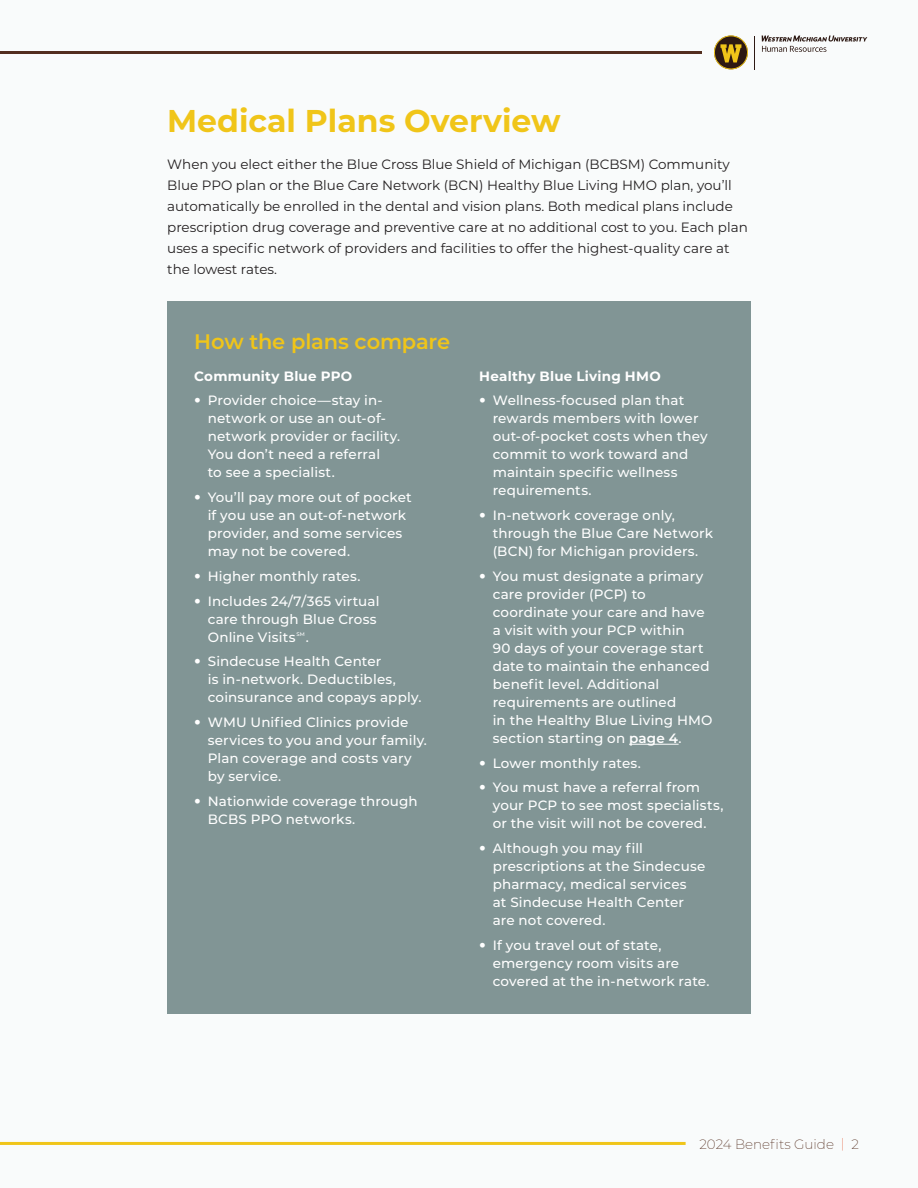
<style>
.page{position:relative;width:918px;height:1188px;background:#fff}
.page>*{position:absolute;margin:0;border:0;box-sizing:border-box;transform-origin:0 0}
.t1{font:700 31.5px "Montserrat";color:#f0c519}
.t2{font:600 21px "Montserrat";letter-spacing:-.01em;color:#f0c519}
.t3{font:500 13.5px/18px "Montserrat";letter-spacing:.01em;color:#fff}
.t4{font:13.5px/21px "Montserrat";color:#231f20}
.t5{font:700 13.5px "Montserrat";letter-spacing:.015em;color:#fff}
.t6{font:200 13.5px "Montserrat";color:#532e1f}
.t7{font:500 5.25px "Montserrat";color:#fff}
.s1{font-family:"Helvetica Neue LT Std";font-weight:400;font-stretch:condensed}
.s2{font-weight:600}
.s3{color:#e66949}
</style>
<div class="page">
<div style="left:0;top:0;width:917px;height:1188px;background:#f9fbfb"></div>
<hr style="left:755px;top:36px;width:1px;height:34px;background:#2d1913">
<svg style="left:714px;top:35px;width:34px;height:34px"></svg>
<svg style="left:762px;top:36px;width:105px;height:16px"></svg>
<hr style="left:0;top:1142px;width:686px;height:3px;background:#f0c519">
<hr style="left:0;top:51px;width:702px;height:3px;background:#532e1f">
<div style="left:167px;top:302px;width:584px;height:712px;background:#819595"></div>
<hr style="left:629px;top:744px;width:50px;height:1px;background:#fff">
<h1 class="t1" style="left:167px;top:98px;width:395px">Medical Plans Overview</h1>
<p class="t4" style="left:167px;top:153px;width:582px">When you elect either the Blue Cross Blue Shield of Michigan (BCBSM) Community Blue PPO plan or the Blue Care Network (BCN) Healthy Blue Living HMO plan, you’ll automatically be enrolled in the dental and vision plans. Both medical plans include prescription drug coverage and preventive care at no additional cost to you. Each plan uses a specific network of providers and facilities to offer the highest-quality care at the lowest rates.</p>
<h2 class="t2" style="left:194px;top:327px;width:257px">How the plans compare</h2>
<p class="t5" style="left:194px;top:366px;width:159px">Community Blue PPO</p>
<p class="t3" style="left:208px;top:391px;width:194px;text-indent:-14px"><span class="s1">•</span> Provider choice—stay in&shy;network or use an out-of&shy;network provider or facility.<br>You don’t need a referral<br>to see a specialist.</p>
<p class="t3" style="left:208px;top:488px;width:206px;text-indent:-14px"><span class="s1">•</span> You’ll pay more out of pocket if you use an out-of-network provider, and some services may not be covered.</p>
<p class="t3" style="left:194px;top:567px;width:168px"><span class="s1">•</span> Higher monthly rates.</p>
<p class="t3" style="left:208px;top:591px;width:173px;text-indent:-14px"><span class="s1">•</span> Includes 24/7/365 virtual care through Blue Cross<br>Online Visits</p>
<p class="t7" style="left:296px;top:630px;width:10px">SM</p>
<p class="t3" style="left:306px;top:627px;width:5px">.</p>
<p class="t3" style="left:208px;top:652px;width:215px;text-indent:-14px"><span class="s1">•</span> Sindecuse Health Center<br>is in-network. Deductibles, coinsurance and copays apply.</p>
<p class="t3" style="left:208px;top:713px;width:221px;text-indent:-14px"><span class="s1">•</span> WMU Unified Clinics provide services to you and your family.<br>Plan coverage and costs vary by service.</p>
<p class="t3" style="left:208px;top:792px;width:211px;text-indent:-14px"><span class="s1">•</span> Nationwide coverage through<br>BCBS PPO networks.</p>
<p class="t5" style="left:479px;top:366px;width:183px">Healthy Blue Living HMO</p>
<p class="t3" style="left:493px;top:391px;width:216px;text-indent:-14px"><span class="s1">•</span> Wellness-focused plan that rewards members with lower out-of-pocket costs when they commit to work toward and maintain specific wellness requirements.</p>
<p class="t3" style="left:493px;top:506px;width:222px;text-indent:-14px"><span class="s1">•</span> In-network coverage only, through the Blue Care Network (BCN) for Michigan providers.</p>
<p class="t3" style="left:493px;top:567px;width:221px;text-indent:-14px"><span class="s1">•</span> You must designate a primary care provider (PCP) to coordinate your care and have a visit with your PCP within<br>90 days of your coverage start date to maintain the enhanced benefit level. Additional requirements are outlined<br>in the Healthy Blue Living HMO section starting on <span class="s2">page 4</span>.</p>
<p class="t3" style="left:479px;top:753px;width:163px"><span class="s1">•</span> Lower monthly rates.</p>
<p class="t3" style="left:493px;top:778px;width:232px;text-indent:-14px"><span class="s1">•</span> You must have a referral from your PCP to see most specialists, or the visit will not be covered.</p>
<p class="t3" style="left:493px;top:839px;width:214px;text-indent:-14px"><span class="s1">•</span> Although you may fill prescriptions at the Sindecuse pharmacy, medical services<br>at Sindecuse Health Center are not covered.</p>
<p class="t3" style="left:493px;top:935px;width:218px;text-indent:-14px"><span class="s1">•</span> If you travel out of state, emergency room visits are covered at the in-network rate.</p>
<p class="t6" style="left:699px;top:1135px;width:161px">2024 Benefits Guide <span class="s3">|</span> 2</p>
</div>
